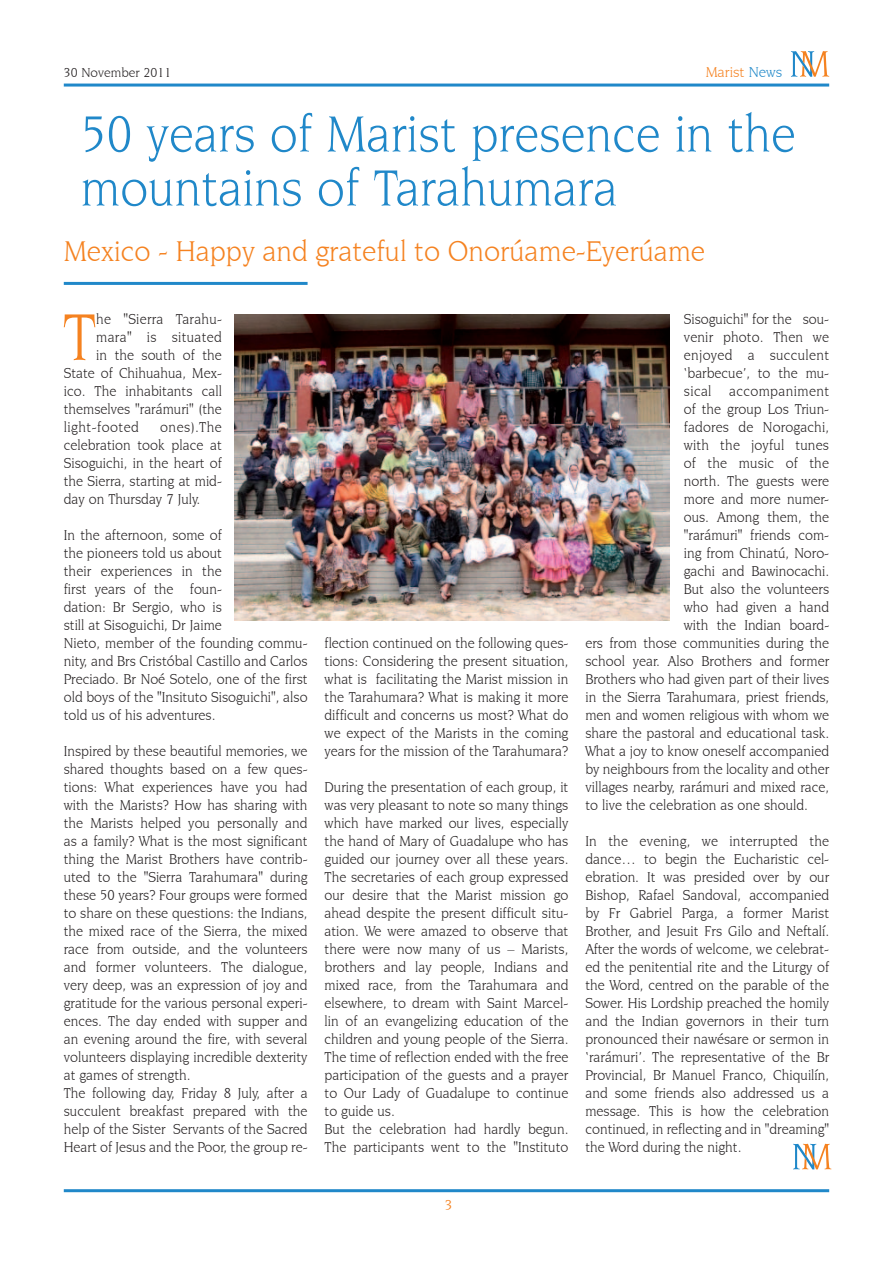
<style>
.page{position:relative;width:893px;height:1263px;background:#fff}
.page>*{position:absolute;margin:0;border:0;box-sizing:border-box;transform-origin:0 0}
.t1{font:70.2px "Novarese IT Cby BT";color:#f58220;scale:.95 1}
.t2{font:54px/54px "Novarese IT Cby BT";color:#2088c9;scale:.93 1}
.t3{font:30px "Novarese IT Cby BT";color:#f58220}
.t4{font:15px/18px "Novarese IT Cby BT";color:#231f20;text-align:justify;scale:.95 1}
.t5{font:15px "Novarese IT Cby BT";letter-spacing:.02em;color:#231f20;scale:.95 1}
.t6{font:15px "Novarese IT Cby BT";letter-spacing:.025em;color:#231f20;scale:.95 1}
.t7{font:15px "Novarese IT Cby BT";letter-spacing:.035em;color:#231f20;scale:.95 1}
.t8{font:15px "Novarese IT Cby BT";color:#f58220}
.t9{font:13.5px "Novarese IT Cby BT";color:#231f20}
.s1{color:#2088c9}
</style>
<div class="page">
<hr style="left:64px;top:1189px;width:765px;height:3px;background:#2088c9">
<hr style="left:64px;top:84px;width:765px;height:3px;background:#2088c9">
<svg style="left:791px;top:51px;width:38px;height:26px"></svg>
<hr style="left:64px;top:282px;width:244px;height:3px;background:#2088c9">
<img style="left:235px;top:315px;width:434px;height:305px">
<svg style="left:793px;top:1144px;width:38px;height:25px"></svg>
<p class="t9" style="left:64px;top:64px;width:109px">30 November 2011</p>
<p class="t8" style="left:706px;top:63px;width:78px">Marist <span class="s1">News</span></p>
<h2 class="t2" style="left:81px;top:106px;width:770px">50 years of Marist presence in the mountains of Tarahumara</h2>
<h3 class="t3" style="left:64px;top:233px;width:643px">Mexico - Happy and grateful to Onorúame-Eyerúame</h3>
<h1 class="t1" style="left:63px;top:295px;width:37px">T</h1>
<p class="t4" style="left:96px;top:310px;width:134px">he "Sierra Tarahu-</p>
<p class="t5" style="left:96px;top:328px;width:134px">mara" is situated</p>
<p class="t4" style="left:96px;top:346px;width:134px">in the south of the</p>
<p class="t4" style="left:64px;top:364px;width:168px">State of Chihuahua, Mex-</p>
<p class="t4" style="left:64px;top:382px;width:168px">ico. The inhabitants call</p>
<p class="t4" style="left:64px;top:400px;width:168px">themselves "rarámuri" (the</p>
<p class="t7" style="left:64px;top:418px;width:81px">light-footed</p>
<p class="t4" style="left:64px;top:418px;width:168px;text-indent:96px">ones).The celebration took place at Sisoguichi, in the heart of the Sierra, starting at mid&shy;day on Thursday 7 July.</p>
<p class="t4" style="left:64px;top:526px;width:258px;text-align:left">In the afternoon, some of<br>the pioneers told us about<br>their experiences in the<br>first years of the foun-<br>dation: Br Sergio, who is<br>still at Sisoguichi, Dr Jaime<br>Nieto, member of the founding commu&shy;nity, and Brs Cristóbal Castillo and Carlos<br>Preciado. Br Noé Sotelo, one of the first old boys of the "Insituto Sisoguichi", also told us of his adventures.</p>
<p class="t4" style="left:64px;top:742px;width:258px;text-align:left">Inspired by these beautiful memories, we shared thoughts based on a few ques&shy;tions: What experiences have you had with the Marists? How has sharing with the Marists helped you personally and as a family? What is the most significant thing the Marist Brothers have contrib&shy;uted to the "Sierra Tarahumara" during these 50 years? Four groups were formed to share on these questions: the Indians, the mixed race of the Sierra, the mixed race from outside, and the volunteers and former volunteers. The dialogue, very deep, was an expression of joy and gratitude for the various personal experi&shy;ences. The day ended with supper and an evening around the fire, with several volunteers displaying incredible dexterity at games of strength.<br>The following day, Friday 8 July, after a succulent breakfast prepared with the help of the Sister Servants of the Sacred Heart of Jesus and the Poor, the group re-</p>
<p class="t4" style="left:325px;top:634px;width:258px">flection continued on the following ques&shy;tions: Considering the present situation, what is facilitating the Marist mission in the Tarahumara? What is making it more difficult and concerns us most? What do we expect of the Marists in the coming years for the mission of the Tarahumara?</p>
<p class="t4" style="left:325px;top:778px;width:258px;text-align:left">During the presentation of each group, it was very pleasant to note so many things which have marked our lives, especially the hand of Mary of Guadalupe who has guided our journey over all these years.<br>The secretaries of each group expressed our desire that the Marist mission go ahead despite the present difficult situ&shy;ation. We were amazed to observe that there were now many of us – Marists, brothers and lay people, Indians and mixed race, from the Tarahumara and elsewhere, to dream with Saint Marcel&shy;lin of an evangelizing education of the children and young people of the Sierra.<br>The time of reflection ended with the free participation of the guests and a prayer to Our Lady of Guadalupe to continue to guide us.<br>But the celebration had hardly begun.<br>The participants went to the "Instituto</p>
<p class="t4" style="left:684px;top:310px;width:155px">Sisoguichi" for the sou-</p>
<p class="t4" style="left:684px;top:328px;width:155px">venir photo. Then we</p>
<p class="t5" style="left:684px;top:346px;width:155px">enjoyed a succulent</p>
<p class="t4" style="left:684px;top:364px;width:155px">‘barbecue’, to the mu-</p>
<p class="t6" style="left:684px;top:382px;width:154px">sical accompaniment</p>
<p class="t4" style="left:684px;top:400px;width:155px">of the group Los Triun-</p>
<p class="t4" style="left:684px;top:418px;width:155px">fadores de Norogachi,</p>
<p class="t4" style="left:684px;top:436px;width:154px">with the joyful tunes</p>
<p class="t4" style="left:684px;top:454px;width:154px">of the music of the</p>
<p class="t4" style="left:684px;top:472px;width:155px">north. The guests were</p>
<p class="t4" style="left:684px;top:490px;width:155px">more and more numer-</p>
<p class="t4" style="left:684px;top:508px;width:155px">ous. Among them, the</p>
<p class="t4" style="left:684px;top:526px;width:155px">"rarámuri" friends com-</p>
<p class="t4" style="left:684px;top:544px;width:155px">ing from Chinatú, Noro-</p>
<p class="t4" style="left:684px;top:562px;width:155px">gachi and Bawinocachi.</p>
<p class="t4" style="left:684px;top:580px;width:155px">But also the volunteers</p>
<p class="t4" style="left:684px;top:598px;width:155px">who had given a hand</p>
<p class="t4" style="left:684px;top:616px;width:155px">with the Indian board-</p>
<p class="t4" style="left:585px;top:634px;width:258px">ers from those communities during the</p>
<p class="t4" style="left:585px;top:652px;width:258px">school year. Also Brothers and former</p>
<p class="t4" style="left:585px;top:670px;width:258px">Brothers who had given part of their lives</p>
<p class="t4" style="left:585px;top:688px;width:258px">in the Sierra Tarahumara, priest friends,</p>
<p class="t4" style="left:585px;top:706px;width:258px">men and women religious with whom we</p>
<p class="t4" style="left:585px;top:724px;width:258px">share the pastoral and educational task.</p>
<p class="t4" style="left:585px;top:742px;width:258px">What a joy to know oneself accompanied</p>
<p class="t4" style="left:585px;top:760px;width:258px">by neighbours from the locality and other</p>
<p class="t4" style="left:585px;top:778px;width:258px">villages nearby, rarámuri and mixed race,</p>
<p class="t4" style="left:585px;top:796px;width:236px">to live the celebration as one should.</p>
<p class="t4" style="left:585px;top:832px;width:258px">In the evening, we interrupted the dance… to begin the Eucharistic cel&shy;ebration. It was presided over by our Bishop, Rafael Sandoval, accompanied by Fr Gabriel Parga, a former Marist Brother, and Jesuit Frs Gilo and Neftalí.<br>After the words of welcome, we celebrat&shy;ed the penitential rite and the Liturgy of the Word, centred on the parable of the Sower. His Lordship preached the homily and the Indian governors in their turn pronounced their nawésare or sermon in ‘rarámuri’. The representative of the Br Provincial, Br Manuel Franco, Chiquilín, and some friends also addressed us a message. This is how the celebration continued, in reflecting and in "dreaming" the Word during the night.</p>
<p class="t8" style="left:445px;top:1196px;width:9px">3</p>
</div>
